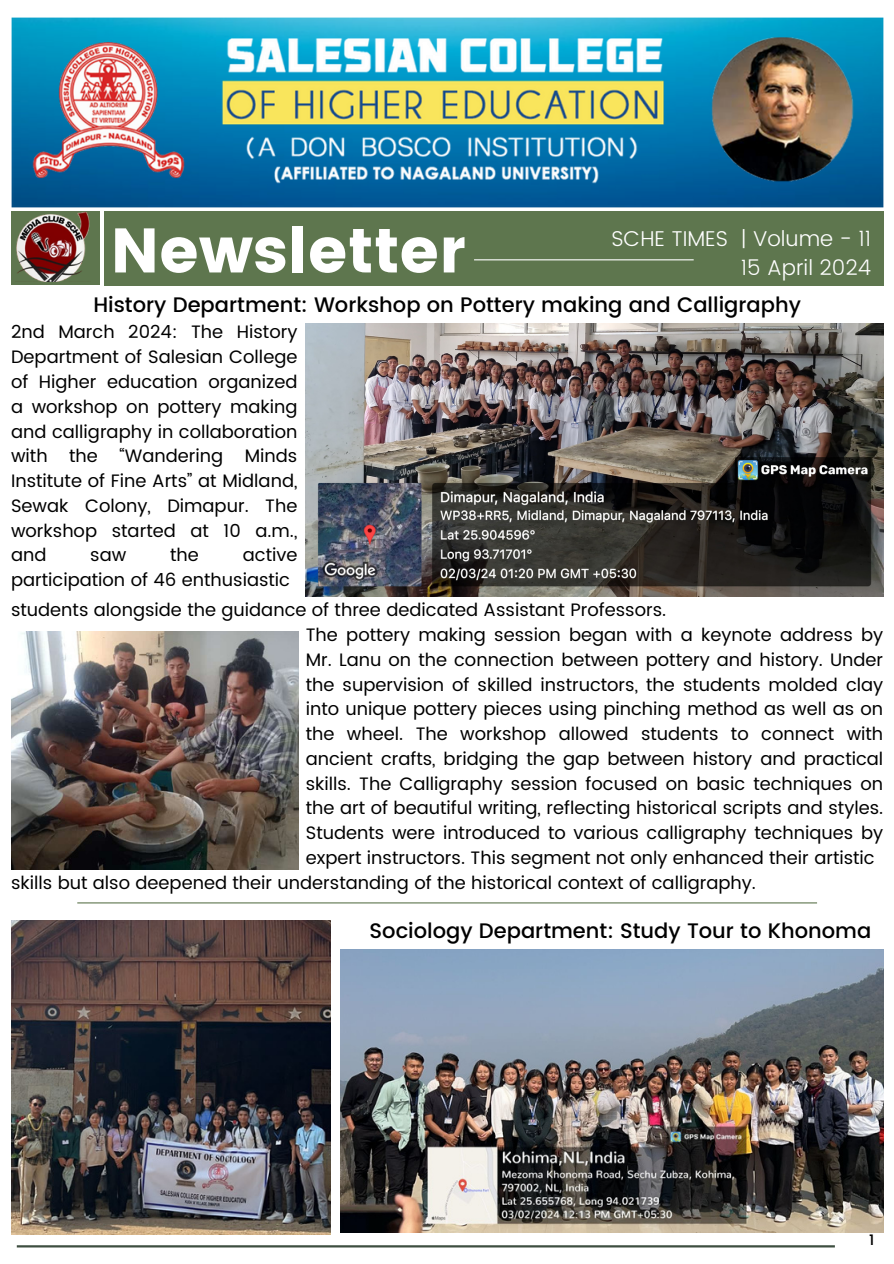
<style>
.page{position:relative;width:894px;height:1264px;background:#fff}
.page>*{position:absolute;margin:0;border:0;box-sizing:border-box;transform-origin:0 0}
.t1{font:62.55px "Poppins";color:#fff}
.t2{font:300 21.45px/29.2px "Poppins";color:#fff;text-align:right}
.t3{font:500 21px "Poppins";color:#000}
.t4{font:18px/24.8px "Poppins";color:#000;text-align:justify}
.t5{font:500 14.85px "Poppins";color:#000}
</style>
<div class="page">
<div style="left:104px;top:211px;width:779px;height:75px;background:#5e764e"></div>
<hr style="left:474px;top:259px;width:219px;height:1px;background:#fff">
<img style="left:11px;top:17px;width:872px;height:190px">
<hr style="left:17px;top:1245px;width:817px;height:2px;background:#3e4e40">
<img style="left:187px;top:29px;width:519px;height:160px">
<img style="left:25px;top:32px;width:176px;height:160px">
<img style="left:698px;top:32px;width:156px;height:160px">
<div style="left:11px;top:211px;width:89px;height:74px;background:#5e764e"></div>
<img style="left:16px;top:212px;width:74px;height:70px">
<img style="left:11px;top:631px;width:287px;height:239px">
<img style="left:305px;top:323px;width:577px;height:273px">
<img style="left:340px;top:949px;width:542px;height:283px">
<img style="left:11px;top:920px;width:320px;height:314px">
<hr style="left:77px;top:902px;width:739px;height:1px;background:#5e764e">
<h1 class="t1" style="left:110px;top:214px;width:356px">Newsletter</h1>
<p class="t2" style="left:611px;top:224px;width:261px">SCHE TIMES | Volume - 11<br>15 April 2024</p>
<p class="t3" style="left:93px;top:292px;width:708px">History Department: Workshop on Pottery making and Calligraphy</p>
<h2 class="t4" style="left:11px;top:320px;width:288px">2nd March 2024: The History Department of Salesian College of Higher education organized a workshop on pottery making and calligraphy in collaboration with the “Wandering Minds Institute of Fine Arts” at Midland, Sewak Colony, Dimapur. The workshop started at 10 a.m., and</h2>
<h2 class="t4" style="left:11px;top:542px;width:288px;text-indent:232px">active participation of 46 enthusiastic</h2>
<h2 class="t4" style="left:90px;top:542px;width:38px">saw</h2>
<h2 class="t4" style="left:170px;top:542px;width:30px">the</h2>
<p class="t4" style="left:11px;top:597px;width:656px">students alongside the guidance of three dedicated Assistant Professors.</p>
<p class="t4" style="left:306px;top:622px;width:579px">The pottery making session began with a keynote address by Mr. Lanu on the connection between pottery and history. Under the supervision of skilled instructors, the students molded clay into unique pottery pieces using pinching method as well as on the wheel. The workshop allowed students to connect with ancient crafts, bridging the gap between history and practical skills. The Calligraphy session focused on basic techniques on the art of beautiful writing, reflecting historical scripts and styles.<br>Students were introduced to various calligraphy techniques by expert instructors. This segment not only enhanced their artistic</p>
<p class="t4" style="left:11px;top:870px;width:746px">skills but also deepened their understanding of the historical context of calligraphy.</p>
<p class="t3" style="left:369px;top:918px;width:503px">Sociology Department: Study Tour to Khonoma</p>
<p class="t5" style="left:868px;top:1230px;width:7px">1</p>
</div>
